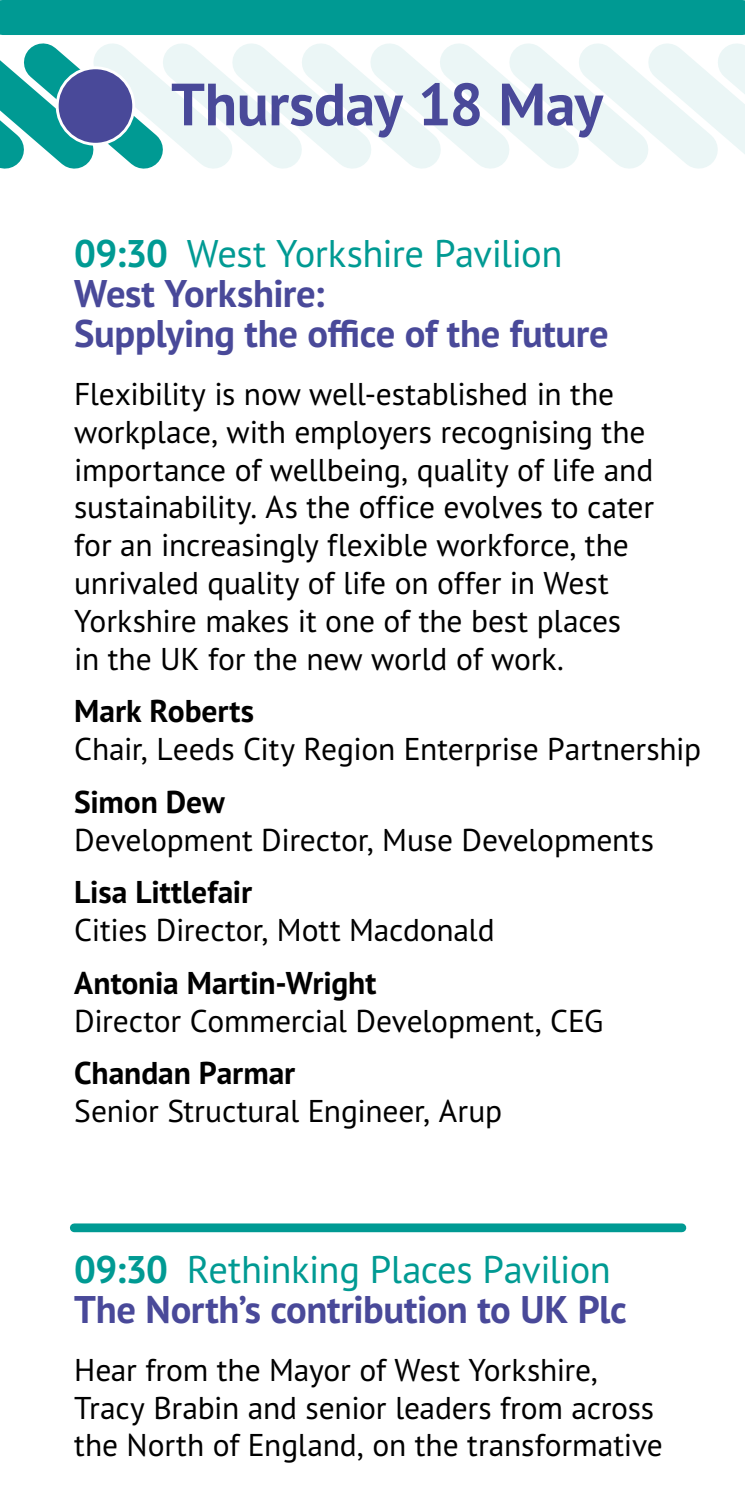
<style>
.page{position:relative;width:745px;height:1489px;background:#fff}
.page>*{position:absolute;margin:0;border:0;box-sizing:border-box;transform-origin:0 0}
.Date{font:700 59.5px "PT Sans Pro";letter-spacing:-.01em;color:#494999}
.Event_headline{font:700 38.5px/40.2px "PT Sans Pro";letter-spacing:-.01em;color:#494999}
.Event_headline-2{font:38.5px "PT Sans Pro";letter-spacing:-.015em;color:#009a93}
.Body{font:31.5px/37.8px "PT Sans Pro";letter-spacing:-.005em;color:#000}
.s1{font-weight:700}
</style>
<div class="page">
<svg style="left:0;top:9px;width:744px;height:160px"></svg>
<div style="left:57px;top:68px;width:77px;height:76px;background:#494999;border-radius:50%"></div>
<div style="left:56px;top:66px;width:79px;height:80px;border:3px solid #fff;border-radius:50%"></div>
<div style="left:74px;top:1223px;width:607px;height:9px;background:#009a93"></div>
<div style="left:3px;top:0;width:738px;height:35px;background:#009a93"></div>
<h1 class="Date" style="left:171px;top:65px;width:433px">Thursday 18 May</h1>
<h2 class="Event_headline-2" style="left:74px;top:228px;width:489px"><span class="s1">09:30</span> West Yorkshire Pavilion</h2>
<h2 class="Event_headline" style="left:74px;top:272px;width:535px">West Yorkshire:<br>Supplying the office of the future</h2>
<p class="Body" style="left:74px;top:374px;width:581px">Flexibility is now well-established in the workplace, with employers recognising the importance of wellbeing, quality of life and sustainability. As the office evolves to cater for an increasingly flexible workforce, the unrivaled quality of life on offer in West Yorkshire makes it one of the best places in the UK for the new world of work.</p>
<p class="Body" style="left:74px;top:691px;width:628px"><span class="s1">Mark Roberts<br></span>Chair, Leeds City Region Enterprise Partnership</p>
<p class="Body" style="left:74px;top:782px;width:581px"><span class="s1">Simon Dew<br></span>Development Director, Muse Developments</p>
<p class="Body" style="left:74px;top:872px;width:421px"><span class="s1">Lisa Littlefair<br></span>Cities Director, Mott Macdonald</p>
<p class="Body" style="left:74px;top:963px;width:530px"><span class="s1">Antonia Martin-Wright<br></span>Director Commercial Development, CEG</p>
<p class="Body" style="left:74px;top:1053px;width:429px"><span class="s1">Chandan Parmar<br></span>Senior Structural Engineer, Arup</p>
<h2 class="Event_headline-2" style="left:74px;top:1244px;width:538px"><span class="s1">09:30</span> Rethinking Places Pavilion</h2>
<h2 class="Event_headline" style="left:74px;top:1288px;width:554px">The North’s contribution to UK Plc</h2>
<p class="Body" style="left:74px;top:1349px;width:589px">Hear from the Mayor of West Yorkshire,<br>Tracy Brabin and senior leaders from across the North of England, on the transformative</p>
</div>
